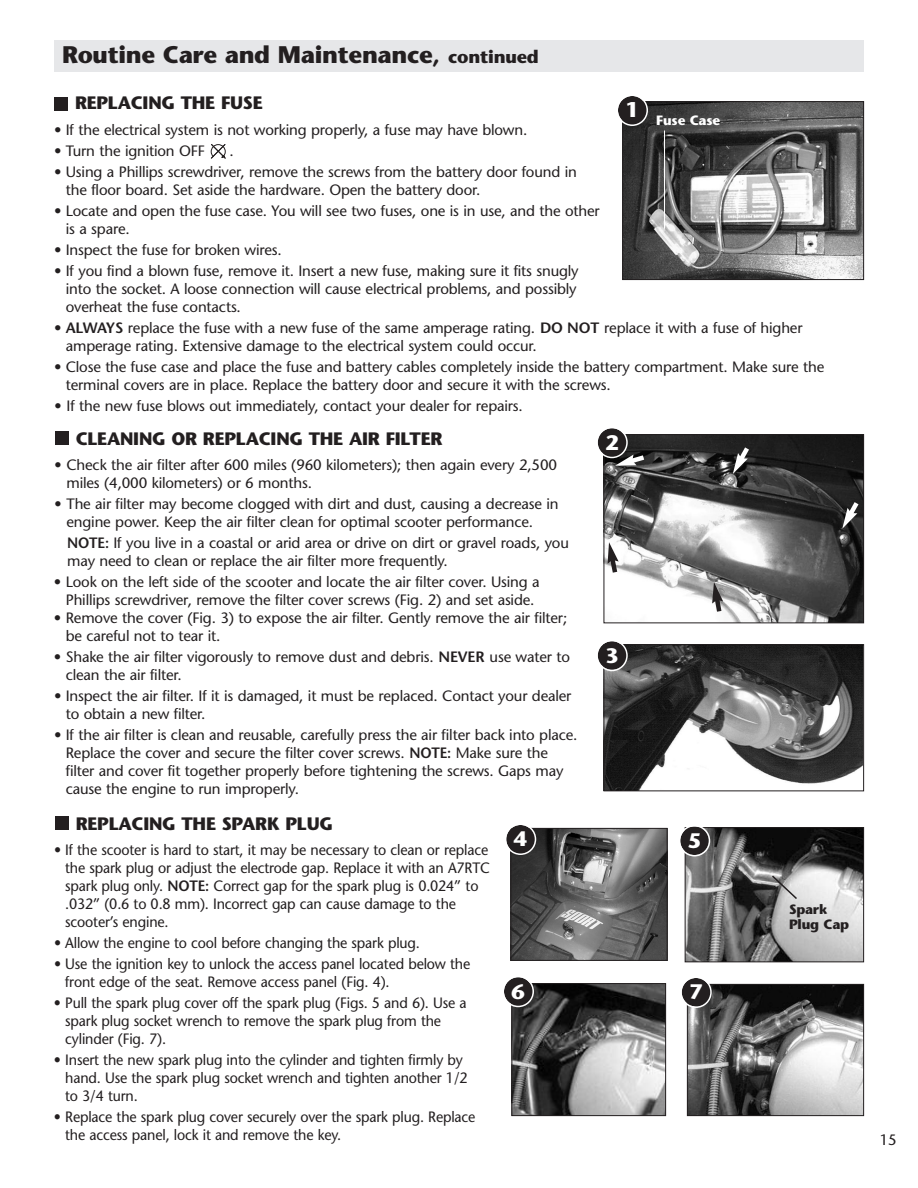
<style>
.page{position:relative;width:918px;height:1188px;background:#fff}
.page>*{position:absolute;margin:0;border:0;box-sizing:border-box;transform-origin:0 0}
.t1{font:700 24px "Stone Sans";letter-spacing:-.015em;color:#231f20}
.t2{font:700 21px "Stone Sans";color:#fff}
.t3{font:700 18px "Stone Sans";letter-spacing:-.015em;color:#231f20}
.t4{font:15px/18px "Stone Sans";letter-spacing:-.01em;color:#231f20}
.t5{font:15px/18px "Stone Sans";letter-spacing:-.01em;color:#231f20;scale:.95 1}
.t6{font:700 13.5px/15px "Stone Sans";letter-spacing:-.015em;color:#231f20}
.t7{font:700 13.5px "Stone Sans";letter-spacing:-.015em;color:#fff}
.s1{font-size:18px}
.s2{font-weight:600}
.s3{font-weight:700}
</style>
<div class="page">
<div style="left:54px;top:40px;width:810px;height:32px;background:#e6e7e9"></div>
<div style="left:56px;top:431px;width:13px;height:14px;background:#231f20"></div>
<img style="left:606px;top:436px;width:256px;height:185px">
<div style="left:604px;top:434px;width:260px;height:189px;border:1px solid #231f20"></div>
<img style="left:606px;top:646px;width:256px;height:143px">
<div style="left:604px;top:644px;width:260px;height:147px;border:1px solid #231f20"></div>
<svg style="left:597px;top:641px;width:31px;height:30px"></svg>
<svg style="left:607px;top:542px;width:13px;height:36px"></svg>
<svg style="left:712px;top:582px;width:12px;height:35px"></svg>
<svg style="left:733px;top:442px;width:20px;height:32px"></svg>
<svg style="left:842px;top:497px;width:21px;height:32px"></svg>
<svg style="left:597px;top:428px;width:52px;height:39px"></svg>
<svg style="left:211px;top:144px;width:15px;height:15px"></svg>
<img style="left:624px;top:103px;width:238px;height:175px">
<div style="left:622px;top:101px;width:242px;height:179px;border:1px solid #231f20"></div>
<hr style="left:664px;top:131px;width:1px;height:98px;background:#fff">
<svg style="left:618px;top:96px;width:30px;height:30px"></svg>
<div style="left:54px;top:97px;width:14px;height:13px;background:#231f20"></div>
<div style="left:56px;top:816px;width:13px;height:14px;background:#231f20"></div>
<img style="left:513px;top:830px;width:153px;height:129px">
<div style="left:511px;top:828px;width:157px;height:133px;border:1px solid #231f20"></div>
<svg style="left:506px;top:825px;width:30px;height:30px"></svg>
<img style="left:687px;top:829px;width:175px;height:131px">
<div style="left:685px;top:827px;width:179px;height:135px;border:1px solid #231f20"></div>
<img style="left:514px;top:985px;width:150px;height:129px">
<div style="left:512px;top:983px;width:154px;height:133px;border:1px solid #231f20"></div>
<img style="left:689px;top:986px;width:173px;height:128px">
<div style="left:687px;top:984px;width:177px;height:132px;border:1px solid #231f20"></div>
<svg style="left:680px;top:826px;width:30px;height:30px"></svg>
<svg style="left:504px;top:977px;width:30px;height:30px"></svg>
<svg style="left:681px;top:978px;width:31px;height:30px"></svg>
<svg style="left:770px;top:874px;width:29px;height:27px"></svg>
<h1 class="t1" style="left:62px;top:46px;width:478px">Routine Care and Maintenance, <span class="s1">continued</span></h1>
<p class="t3" style="left:75px;top:96px;width:189px">REPLACING THE FUSE</p>
<p class="t4" style="left:54px;top:122px;width:475px">• If the electrical system is not working properly, a fuse may have blown.</p>
<p class="t4" style="left:54px;top:143px;width:153px">• Turn the ignition OFF</p>
<p class="t4" style="left:229px;top:143px;width:6px">.</p>
<p class="t4" style="left:66px;top:164px;width:513px;text-indent:-12px">• Using a Phillips screwdriver, remove the screws from the battery door found in the floor board. Set aside the hardware. Open the battery door.</p>
<p class="t4" style="left:66px;top:203px;width:535px;text-indent:-12px">• Locate and open the fuse case. You will see two fuses, one is in use, and the other is a spare.</p>
<p class="t4" style="left:54px;top:242px;width:229px">• Inspect the fuse for broken wires.</p>
<p class="t4" style="left:66px;top:263px;width:514px;text-indent:-12px">• If you find a blown fuse, remove it. Insert a new fuse, making sure it fits snugly into the socket. A loose connection will cause electrical problems, and possibly overheat the fuse contacts.</p>
<p class="t4" style="left:66px;top:320px;width:738px;text-indent:-12px">• <span class="s2">ALWAYS</span> replace the fuse with a new fuse of the same amperage rating. <span class="s2">DO NOT</span> replace it with a fuse of higher amperage rating. Extensive damage to the electrical system could occur.</p>
<p class="t4" style="left:66px;top:359px;width:760px;text-indent:-12px">• Close the fuse case and place the fuse and battery cables completely inside the battery compartment. Make sure the terminal covers are in place. Replace the battery door and secure it with the screws.</p>
<p class="t4" style="left:54px;top:398px;width:470px"><span class="s3">•</span> If the new fuse blows out immediately, contact your dealer for repairs.</p>
<h2 class="t2" style="left:626px;top:102px;width:15px">1</h2>
<p class="t7" style="left:656px;top:115px;width:65px">Fuse Case</p>
<p class="t3" style="left:76px;top:432px;width:368px">CLEANING OR REPLACING THE AIR FILTER</p>
<p class="t4" style="left:67px;top:458px;width:492px;text-indent:-13px"><span class="s3">•</span> Check the air filter after 600 miles (960 kilometers); then again every 2,500 miles (4,000 kilometers) or 6 months.</p>
<p class="t4" style="left:67px;top:497px;width:494px;text-indent:-13px"><span class="s3">•</span> The air filter may become clogged with dirt and dust, causing a decrease in engine power. Keep the air filter clean for optimal scooter performance.</p>
<p class="t4" style="left:67px;top:536px;width:503px"><span class="s2">NOTE:</span> If you live in a coastal or arid area or drive on dirt or gravel roads, you may need to clean or replace the air filter more frequently.</p>
<p class="t4" style="left:54px;top:575px;width:487px;text-align:center">• Look on the left side of the scooter and locate the air filter cover. Using a<br>Phillips screwdriver, remove the filter cover screws (Fig. 2) and set aside.</p>
<p class="t4" style="left:66px;top:611px;width:503px;text-indent:-12px">• Remove the cover (Fig. 3) to expose the air filter. Gently remove the air filter; be careful not to tear it.</p>
<p class="t4" style="left:66px;top:650px;width:506px;text-indent:-12px">• Shake the air filter vigorously to remove dust and debris. <span class="s2">NEVER</span> use water to clean the air filter.</p>
<p class="t4" style="left:66px;top:689px;width:507px;text-indent:-12px">• Inspect the air filter. If it is damaged, it must be replaced. Contact your dealer to obtain a new filter.</p>
<p class="t4" style="left:66px;top:728px;width:513px;text-indent:-12px">• If the air filter is clean and reusable, carefully press the air filter back into place.<br>Replace the cover and secure the filter cover screws. <span class="s2">NOTE:</span> Make sure the filter and cover fit together properly before tightening the screws. Gaps may cause the engine to run improperly.</p>
<h2 class="t2" style="left:605px;top:434px;width:15px">2</h2>
<h2 class="t2" style="left:605px;top:647px;width:15px">3</h2>
<p class="t3" style="left:76px;top:816px;width:259px">REPLACING THE SPARK PLUG</p>
<p class="t5" style="left:65px;top:842px;width:448px;text-indent:-11px">• If the scooter is hard to start, it may be necessary to clean or replace the spark plug or adjust the electrode gap. Replace it with an A7RTC spark plug only. <span class="s2">NOTE:</span> Correct gap for the spark plug is 0.024” to .032” (0.6 to 0.8 mm). Incorrect gap can cause damage to the scooter’s engine.</p>
<p class="t5" style="left:54px;top:935px;width:387px">• Allow the engine to cool before changing the spark plug.</p>
<p class="t5" style="left:65px;top:956px;width:428px;text-indent:-11px">• Use the ignition key to unlock the access panel located below the front edge of the seat. Remove access panel (Fig. 4).</p>
<p class="t5" style="left:65px;top:995px;width:424px;text-indent:-11px">• Pull the spark plug cover off the spark plug (Figs. 5 and 6). Use a spark plug socket wrench to remove the spark plug from the cylinder (Fig. 7).</p>
<p class="t5" style="left:65px;top:1052px;width:425px;text-indent:-11px">• Insert the new spark plug into the cylinder and tighten firmly by hand. Use the spark plug socket wrench and tighten another 1/2 to 3/4 turn.</p>
<p class="t5" style="left:65px;top:1109px;width:433px;text-indent:-11px">• Replace the spark plug cover securely over the spark plug. Replace the access panel, lock it and remove the key.</p>
<h2 class="t2" style="left:514px;top:831px;width:15px">4</h2>
<h2 class="t2" style="left:688px;top:833px;width:15px">5</h2>
<h2 class="t2" style="left:512px;top:983px;width:15px">6</h2>
<h2 class="t2" style="left:689px;top:984px;width:15px">7</h2>
<p class="t6" style="left:789px;top:904px;width:62px">Spark<br>Plug Cap</p>
<p class="t4" style="left:880px;top:1132px;width:19px">15</p>
</div>
